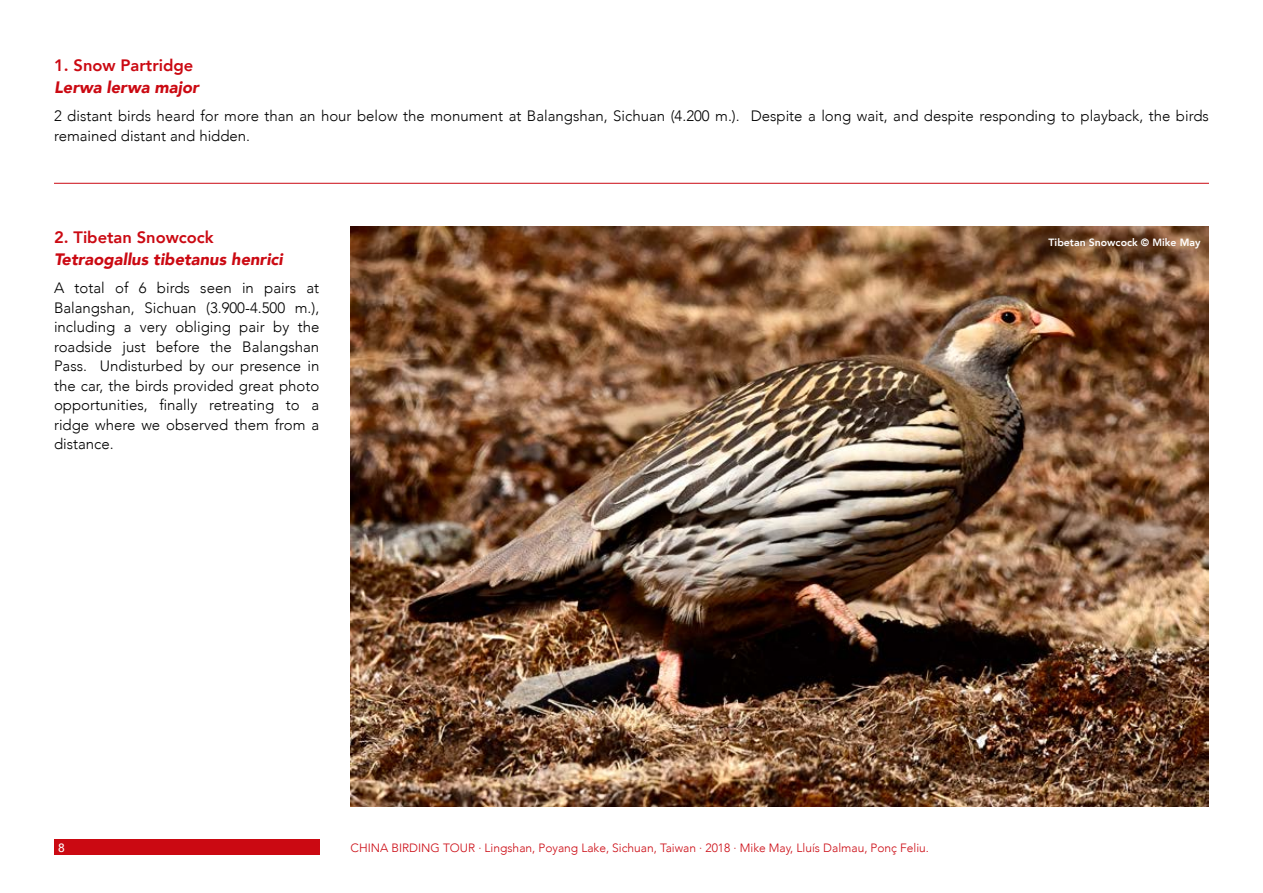
<style>
.page{position:relative;width:1263px;height:893px;background:#fff}
.page>*{position:absolute;margin:0;border:0;box-sizing:border-box;transform-origin:0 0}
.t1{font:italic 900 16.5px "Avenir";color:#cb0912}
.t2{font:800 16.5px "Avenir";color:#cb0912}
.t3{font:300 15px/19.5px "Avenir";color:#000}
.t4{font:300 12px "Avenir";color:#cb0912}
.t5{font:500 12px "Avenir";color:#fff}
.t6{font:800 10.5px "Avenir";color:#fff}
</style>
<div class="page">
<div style="left:54px;top:839px;width:265px;height:16px;background:#cb0912"></div>
<img style="left:351px;top:227px;width:858px;height:580px">
<hr style="left:54px;top:183px;width:1155px;height:1px;background:#cb0912">
<p class="t2" style="left:54px;top:52px;width:141px">1. Snow Partridge</p>
<p class="t1" style="left:54px;top:74px;width:146px">Lerwa lerwa major</p>
<p class="t3" style="left:54px;top:106px;width:1156px">2 distant birds heard for more than an hour below the monument at Balangshan, Sichuan (4.200 m.). Despite a long wait, and despite responding to playback, the birds remained distant and hidden.</p>
<p class="t2" style="left:54px;top:224px;width:161px">2. Tibetan Snowcock</p>
<p class="t1" style="left:54px;top:246px;width:230px">Tetraogallus tibetanus henrici</p>
<p class="t3" style="left:54px;top:278px;width:267px;text-align:justify">A total of 6 birds seen in pairs at Balangshan, Sichuan (3.900-4.500 m.), including a very obliging pair by the roadside just before the Balangshan Pass. Undisturbed by our presence in the car, the birds provided great photo opportunities, finally retreating to a ridge where we observed them from a distance.</p>
<p class="t6" style="left:1048px;top:234px;width:153px">Tibetan Snowcock © Mike May</p>
<p class="t5" style="left:58px;top:837px;width:8px">8</p>
<p class="t4" style="left:351px;top:841px;width:580px">CHINA BIRDING TOUR · Lingshan, Poyang Lake, Sichuan, Taiwan · 2018 · Mike May, Lluís Dalmau, Ponç Feliu.</p>
</div>
